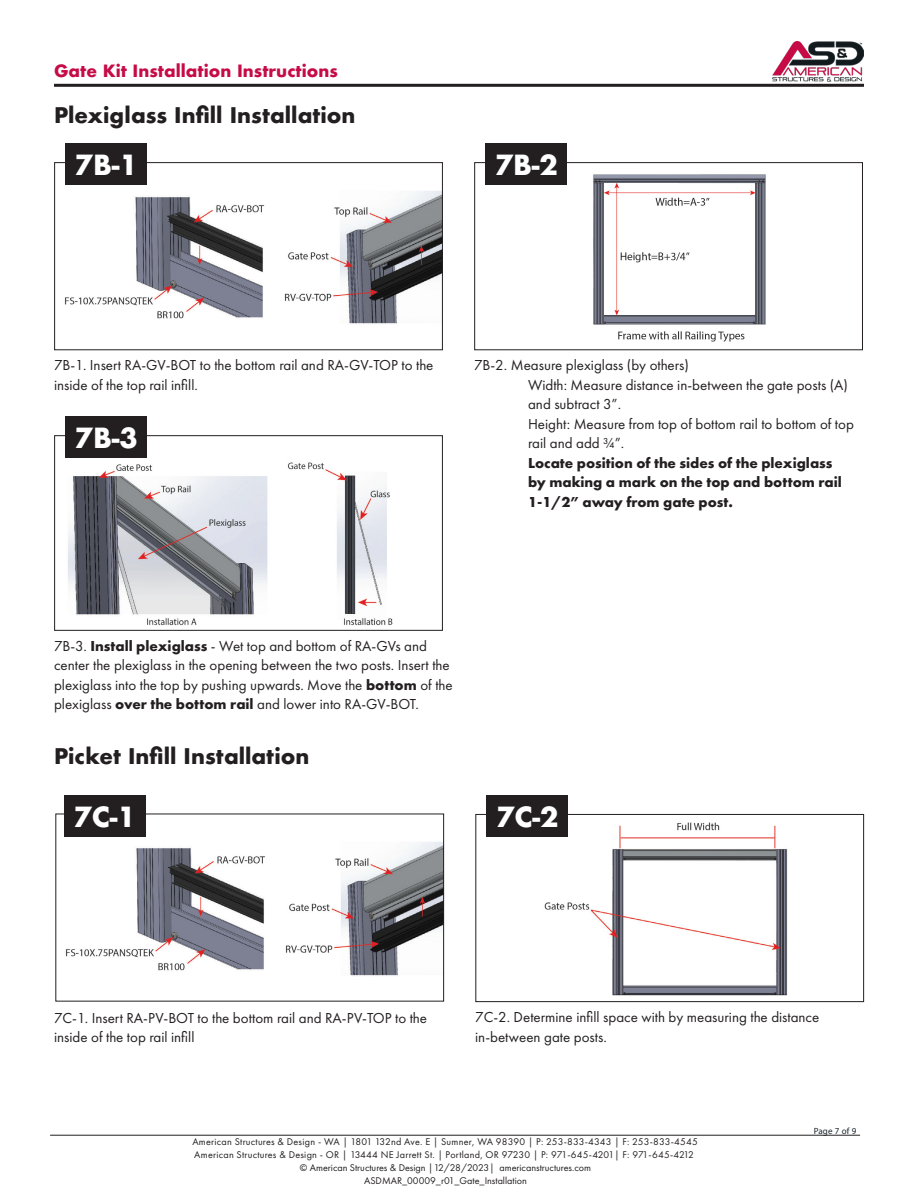
<style>
.page{position:relative;width:918px;height:1188px;background:#fff}
.page>*{position:absolute;margin:0;border:0;box-sizing:border-box;transform-origin:0 0}
.t1{font:700 27px "Futura";color:#fff}
.t2{font:700 21px "Futura";color:#231f20}
.t3{font:700 16.5px "Futura";color:#c60c46}
.t4{font:15px/19.5px "Futura PT";color:#231f20}
.t5{font:700 15px/19.5px "Futura PT";color:#231f20}
.t6{font:10.2px/12.6px "Futura PT";letter-spacing:.025em;color:#231f20}
.t7{font:10.2px "Futura PT";color:#231f20}
.t8{font:9px "Myriad Pro";letter-spacing:.02em;color:#1b242b}
.s1{font-weight:700}
</style>
<div class="page">
<hr style="left:50px;top:1135px;width:810px;height:1px;background:#231f20">
<hr style="left:54px;top:84px;width:810px;height:3px;background:#231f20">
<img style="left:773px;top:42px;width:91px;height:40px">
<img style="left:65px;top:191px;width:376px;height:133px">
<div style="left:54px;top:162px;width:389px;height:188px;border:1px solid #231f20"></div>
<img style="left:65px;top:450px;width:328px;height:176px">
<div style="left:54px;top:435px;width:389px;height:196px;border:1px solid #231f20"></div>
<img style="left:593px;top:174px;width:173px;height:168px">
<div style="left:474px;top:162px;width:389px;height:188px;border:1px solid #231f20"></div>
<div style="left:66px;top:143px;width:81px;height:41px;background:#231f20"></div>
<div style="left:486px;top:143px;width:81px;height:41px;background:#231f20"></div>
<div style="left:66px;top:416px;width:81px;height:41px;background:#231f20"></div>
<img style="left:542px;top:822px;width:246px;height:174px">
<img style="left:66px;top:842px;width:376px;height:134px">
<div style="left:64px;top:796px;width:81px;height:41px;background:#231f20"></div>
<div style="left:475px;top:814px;width:389px;height:188px;border:1px solid #231f20"></div>
<div style="left:487px;top:795px;width:81px;height:41px;background:#231f20"></div>
<p class="t3" style="left:54px;top:58px;width:285px">Gate Kit Installation Instructions</p>
<p class="t2" style="left:54px;top:100px;width:303px">Plexiglass Infill Installation</p>
<p class="t1" style="left:75px;top:145px;width:65px">7B-1</p>
<p class="t1" style="left:495px;top:145px;width:65px">7B-2</p>
<p class="t4" style="left:54px;top:355px;width:381px">7B-1. Insert RA-GV-BOT to the bottom rail and RA-GV-TOP to the inside of the top rail infill.</p>
<p class="t1" style="left:75px;top:418px;width:65px">7B-3</p>
<p class="t4" style="left:474px;top:355px;width:216px">7B-2. Measure plexiglass (by others)</p>
<p class="t4" style="left:528px;top:375px;width:321px">Width: Measure distance in-between the gate posts (A) and subtract 3”.</p>
<p class="t4" style="left:528px;top:414px;width:327px">Height: Measure from top of bottom rail to bottom of top rail and add ¾”.</p>
<p class="t5" style="left:528px;top:453px;width:315px">Locate position of the sides of the plexiglass by making a mark on the top and bottom rail<br>1-1/2” away from gate post.</p>
<p class="t4" style="left:54px;top:636px;width:400px">7B-3. <span class="s1">Install plexiglass</span> - Wet top and bottom of RA-GVs and center the plexiglass in the opening between the two posts. Insert the plexiglass into the top by pushing upwards. Move the <span class="s1">bottom</span> of the plexiglass <span class="s1">over the bottom rail</span> and lower into RA-GV-BOT.</p>
<p class="t2" style="left:54px;top:741px;width:257px">Picket Infill Installation</p>
<p class="t1" style="left:73px;top:798px;width:64px">7C-1</p>
<p class="t1" style="left:496px;top:797px;width:64px">7C-2</p>
<p class="t4" style="left:54px;top:1008px;width:375px">7C-1. Insert RA-PV-BOT to the bottom rail and RA-PV-TOP to the inside of the top rail infill</p>
<p class="t4" style="left:475px;top:1007px;width:346px">7C-2. Determine infill space with by measuring the distance in-between gate posts.</p>
<p class="t6" style="left:192px;top:1135px;width:507px">American Structures &amp; Design - WA | 1801 132nd Ave. E | Sumner, WA 98390 | P: 253-833-4343 | F: 253-833-4545<br>American Structures &amp; Design - OR | 13444 NE Jarrett St. | Portland, OR 97230 | P: 971-645-4201| F: 971-645-4212</p>
<p class="t7" style="left:300px;top:1162px;width:293px">© American Structures &amp; Design | 12/28/2023| americanstructures.com</p>
<p class="t7" style="left:364px;top:1174px;width:164px">ASDMAR_00009_r01_Gate_Installation</p>
<p class="t8" style="left:814px;top:1126px;width:44px">Page 7 of 9</p>
</div>
